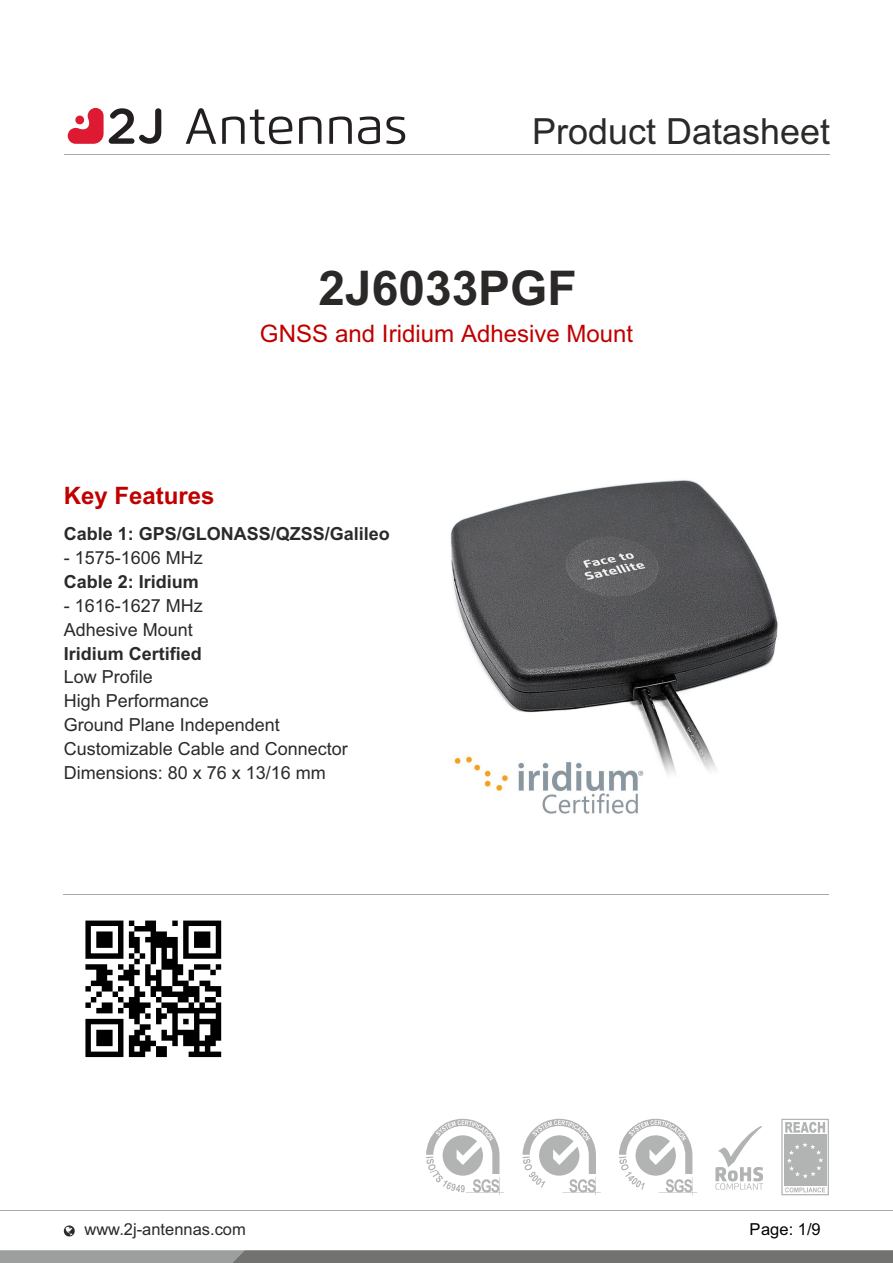
<style>
.page{position:relative;width:893px;height:1263px;background:#fff}
.page>*{position:absolute;margin:0;border:0;box-sizing:border-box;transform-origin:0 0}
.t1{font:700 47.85px "Arial";color:#2b2828}
.t2{font:36px "Arial";color:#2b2a29}
.t3{font:24.15px "Arial";color:#c00000}
.t4{font:700 24px "Arial";color:#c00000}
.t5{font:18px/23.9px "Arial";color:#2b2a29}
.t6{font:700 18px "Arial";color:#2b2a29}
.t7{font:16.5px "Arial";color:#2b2a29}
.t8{font:16.5px "Arial";color:#000}
.s1{font-size:24px}
</style>
<div class="page">
<img style="left:450px;top:480px;width:328px;height:294px">
<svg style="left:0;top:1250px;width:893px;height:13px"></svg>
<hr style="left:0;top:1210px;width:893px;height:1px;background:#a9a9a9">
<svg style="left:63px;top:1225px;width:12px;height:11px"></svg>
<svg style="left:426px;top:1119px;width:78px;height:76px"></svg>
<svg style="left:619px;top:1119px;width:78px;height:76px"></svg>
<svg style="left:523px;top:1119px;width:78px;height:76px"></svg>
<svg style="left:715px;top:1126px;width:48px;height:64px"></svg>
<svg style="left:781px;top:1119px;width:48px;height:76px"></svg>
<hr style="left:64px;top:895px;width:765px;height:1px;background:#a9a9a9">
<img style="left:85px;top:920px;width:137px;height:138px">
<img style="left:450px;top:750px;width:201px;height:64px">
<hr style="left:64px;top:154px;width:765px;height:1px;background:#a9a9a9">
<svg style="left:68px;top:108px;width:93px;height:36px"></svg>
<div style="left:75px;top:116px;width:9px;height:8px;background:#dd1a32;border-radius:50%"></div>
<svg style="left:186px;top:108px;width:219px;height:36px"></svg>
<h2 class="t2" style="left:532px;top:118px;width:300px">Product Datasheet</h2>
<h1 class="t1" style="left:319px;top:270px;width:260px">2J6033PGF</h1>
<h3 class="t3" style="left:260px;top:324px;width:375px">GNSS and Iridium <span class="s1">Adhesive Mount</span></h3>
<h3 class="t4" style="left:64px;top:487px;width:152px">Key Features</h3>
<p class="t6" style="left:64px;top:527px;width:328px">Cable 1: GPS/GLONASS/QZSS/Galileo</p>
<p class="t5" style="left:64px;top:547px;width:141px">- 1575-1606 MHz</p>
<p class="t6" style="left:64px;top:575px;width:137px">Cable 2: Iridium</p>
<p class="t5" style="left:64px;top:595px;width:141px">- 1616-1627 MHz<br>Adhesive Mount</p>
<p class="t6" style="left:64px;top:646px;width:140px">Iridium Certified</p>
<p class="t5" style="left:64px;top:667px;width:286px">Low Profile<br>High Performance<br>Ground Plane Independent<br>Customizable Cable and Connector<br>Dimensions: 80 x 76 x 13/16 mm</p>
<p class="t7" style="left:84px;top:1223px;width:163px">www.2j-antennas.com</p>
<p class="t8" style="left:749px;top:1223px;width:73px">Page: 1/9</p>
</div>
